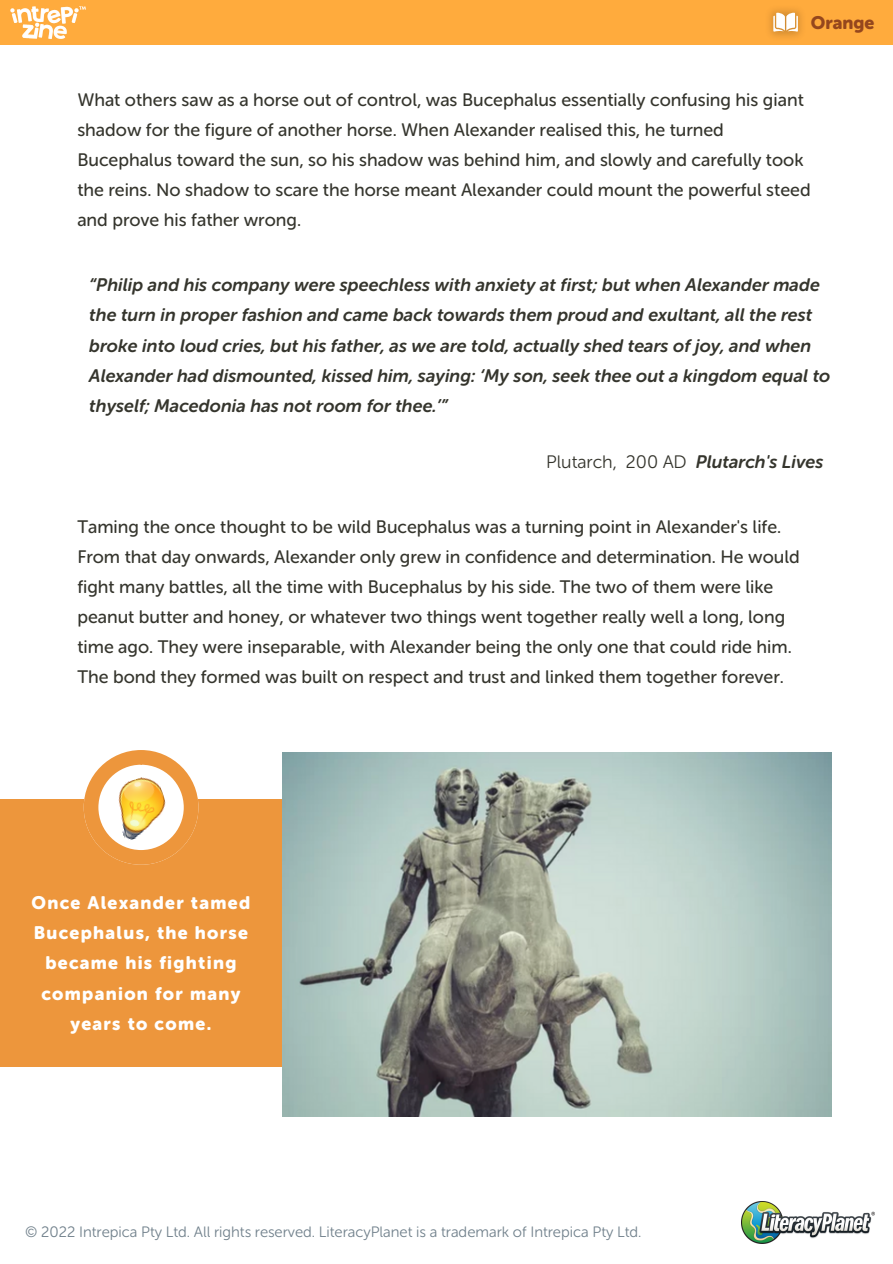
<style>
.page{position:relative;width:893px;height:1264px;background:#fff}
.page>*{position:absolute;margin:0;border:0;box-sizing:border-box;transform-origin:0 0}
.t1{font:18px/30px "Museo Sans Rounded 500";color:#35352d}
.t2{font:italic 18px/30.3px "Museo Sans Rounded 700";color:#35352d}
.t3{font:18px/30.3px "Museo Sans Rounded 900";letter-spacing:.075em;color:#fff;text-align:center}
.t4{font:18px "Museo Sans Rounded 900";color:#95471d}
.t5{font:15px "Museo Sans Rounded 300";color:#70808b}
.s1{font-family:"Museo Sans Rounded 300";font-style:normal}
</style>
<div class="page">
<div style="left:0;top:0;width:892px;height:45px;background:#ffab3d"></div>
<img style="left:769px;top:9px;width:33px;height:28px">
<svg style="left:773px;top:13px;width:24px;height:19px"></svg>
<img style="left:741px;top:1201px;width:133px;height:42px">
<img style="left:10px;top:6px;width:69px;height:33px">
<svg style="left:79px;top:6px;width:7px;height:4px"></svg>
<div style="left:0;top:798px;width:549px;height:268px;background:#ed963c"></div>
<svg style="left:84px;top:750px;width:114px;height:114px"></svg>
<img style="left:108px;top:772px;width:65px;height:69px">
<img style="left:282px;top:752px;width:549px;height:364px">
<p class="t4" style="left:810px;top:12px;width:65px">Orange</p>
<p class="t1" style="left:77px;top:85px;width:734px">What others saw as a horse out of control, was Bucephalus essentially confusing his giant shadow for the figure of another horse. When Alexander realised this, he turned Bucephalus toward the sun, so his shadow was behind him, and slowly and carefully took the reins. No shadow to scare the horse meant Alexander could mount the powerful steed and prove his father wrong.</p>
<p class="t2" style="left:89px;top:270px;width:742px">“Philip and his company were speechless with anxiety at first; but when Alexander made the turn in proper fashion and came back towards them proud and exultant, all the rest broke into loud cries, but his father, as we are told, actually shed tears of joy, and when Alexander had dismounted, kissed him, saying: ‘My son, seek thee out a kingdom equal to thyself; Macedonia has not room for thee.’”</p>
<p class="t2" style="left:546px;top:446px;width:278px"><span class="s1">Plutarch, 200 AD</span> Plutarch's Lives</p>
<p class="t1" style="left:77px;top:511px;width:723px">Taming the once thought to be wild Bucephalus was a turning point in Alexander's life.<br>From that day onwards, Alexander only grew in confidence and determination. He would fight many battles, all the time with Bucephalus by his side. The two of them were like peanut butter and honey, or whatever two things went together really well a long, long time ago. They were inseparable, with Alexander being the only one that could ride him.<br>The bond they formed was built on respect and trust and linked them together forever.</p>
<p class="t3" style="left:31px;top:887px;width:220px">Once Alexander tamed<br>Bucephalus, the horse became his fighting companion for many years to come.</p>
<p class="t5" style="left:25px;top:1222px;width:617px">© 2022 Intrepica Pty Ltd. All rights reserved. LiteracyPlanet is a trademark of Intrepica Pty Ltd.</p>
</div>
